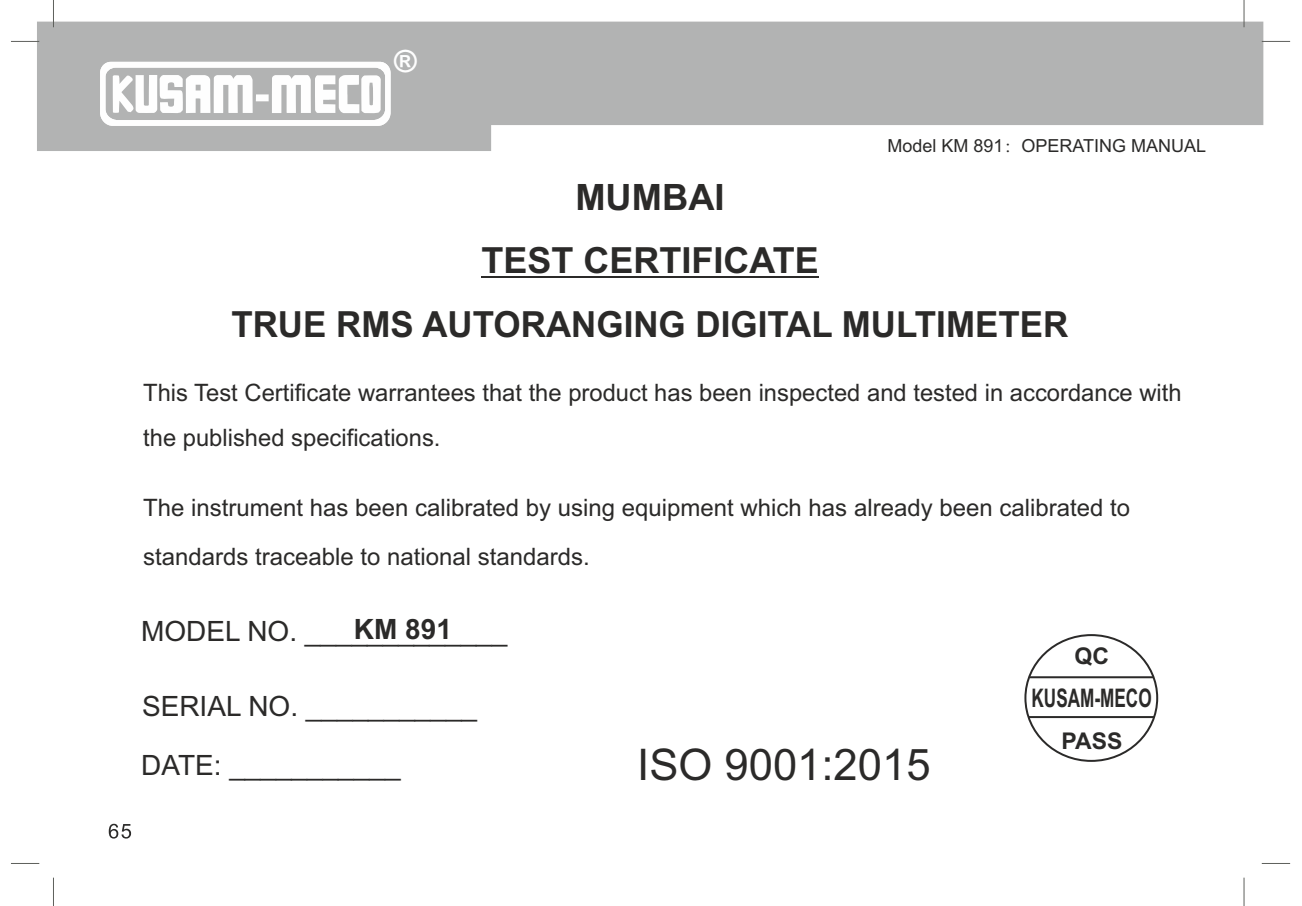
<style>
.page{position:relative;width:1302px;height:906px;background:#fff}
.page>*{position:absolute;margin:0;border:0;box-sizing:border-box;transform-origin:0 0}
.t1{font:43.6px "Arial";color:#2b2a29}
.t2{font:700 36.4px "Arial";color:#2b2a29}
.t3{font:700 36px/64.2px "Arial";color:#2b2a29;text-align:center}
.t4{font:700 30.6px "Arial";color:#fefefe}
.t5{font:28px/58.6px "Arial";color:#2b2a29}
.t6{font:700 28px "Arial";color:#2b2a29}
.t7{font:700 25.6px "Arial";color:#2b2a29;scale:.67 1}
.t8{font:24px/44.4px "Arial";color:#2b2a29}
.t9{font:700 23px "Arial";color:#2b2a29}
.t10{font:18px "Arial";color:#2b2a29}
.s1{font-family:"Adobe Song Std";font-weight:300}
</style>
<div class="page">
<svg style="left:37px;top:22px;width:1226px;height:129px;background:#bdbdbd"></svg>
<hr style="left:482px;top:276px;width:337px;height:2px;background:#2b2a29">
<hr style="left:1030px;top:676px;width:123px;height:2px;background:#2b2a29">
<hr style="left:1028px;top:716px;width:126px;height:2px;background:#2b2a29">
<svg style="left:100px;top:62px;width:291px;height:64px"></svg>
<svg style="left:53px;top:0;width:1px;height:27px"></svg>
<svg style="left:1244px;top:0;width:1px;height:27px"></svg>
<svg style="left:11px;top:41px;width:28px;height:1px"></svg>
<svg style="left:1262px;top:41px;width:28px;height:1px"></svg>
<svg style="left:53px;top:878px;width:1px;height:28px"></svg>
<svg style="left:1244px;top:878px;width:1px;height:28px"></svg>
<svg style="left:11px;top:863px;width:28px;height:1px"></svg>
<svg style="left:1262px;top:863px;width:28px;height:1px"></svg>
<svg style="left:109px;top:824px;width:22px;height:15px"></svg>
<p class="t4" style="left:394px;top:50px;width:24px">®</p>
<p class="t10" style="left:887px;top:139px;width:320px">Model KM 891<span class="s1">：</span>OPERATING MANUAL</p>
<h2 class="t2" style="left:575px;top:183px;width:151px">MUMBAI</h2>
<h3 class="t3" style="left:231px;top:231px;width:838px">TEST CERTIFICATE<br>TRUE RMS AUTORANGING DIGITAL MULTIMETER</h3>
<p class="t8" style="left:143px;top:373px;width:1040px">This Test Certificate warrantees that the product has been inspected and tested in accordance with the published specifications.</p>
<p class="t8" style="left:143px;top:485px;width:989px;line-height:49.2px">The instrument has been calibrated by using equipment which has already been calibrated to standards traceable to national standards.</p>
<p class="t6" style="left:354px;top:619px;width:100px">KM 891</p>
<p class="t5" style="left:141px;top:605px;width:368px">MODEL NO. _____________</p>
<p class="t5" style="left:141px;top:680px;width:338px">SERIAL NO. ___________<br>DATE: ___________</p>
<h1 class="t1" style="left:637px;top:748px;width:295px">ISO 9001:2015</h1>
<p class="t9" style="left:1075px;top:647px;width:36px">QC</p>
<p class="t7" style="left:1032px;top:688px;width:181px">KUSAM-MECO</p>
<p class="t9" style="left:1061px;top:732px;width:63px">PASS</p>
</div>
